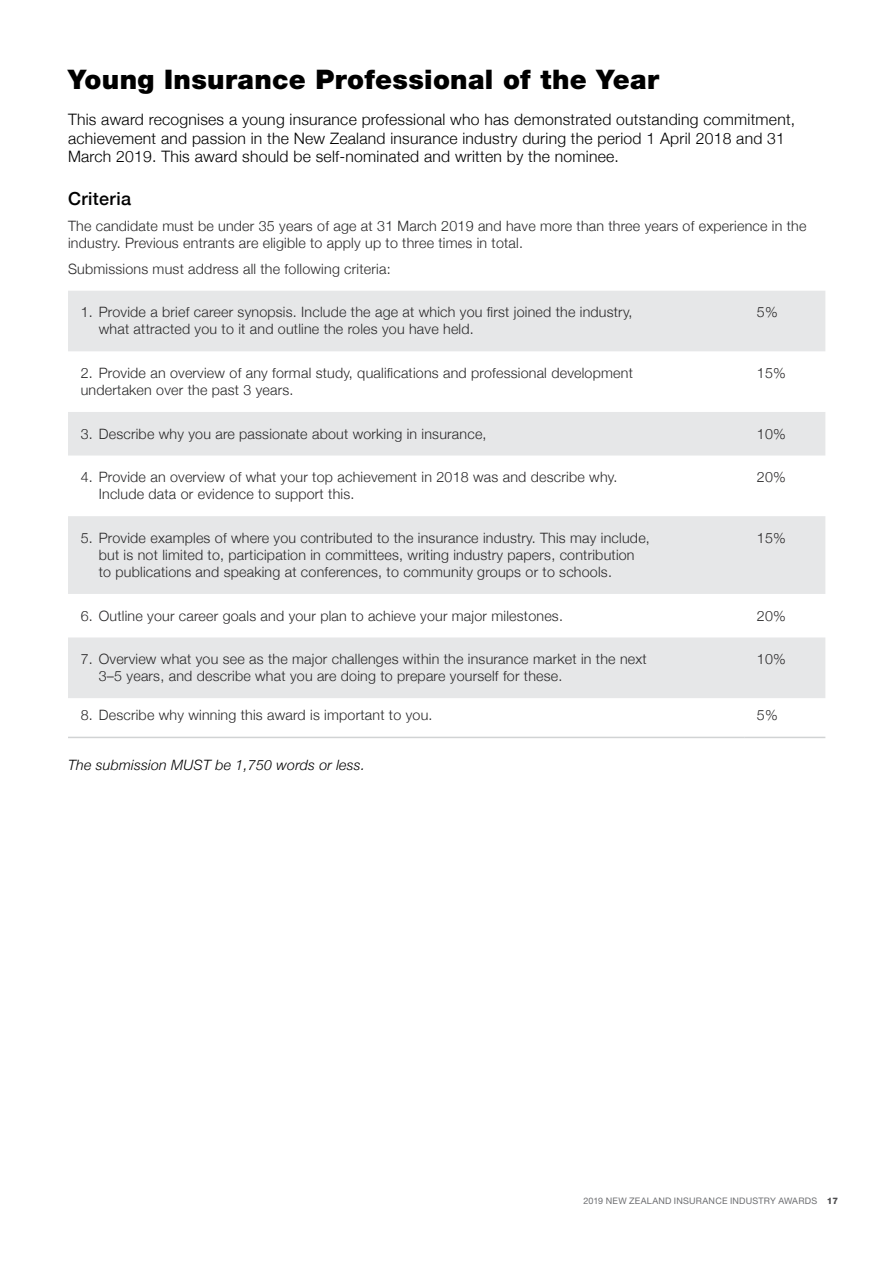
<style>
.page{position:relative;width:893px;height:1263px;background:#fff}
.page>*{position:absolute;margin:0;border:0;box-sizing:border-box;transform-origin:0 0}
.t1{font:900 27px "Helvetica Neue";letter-spacing:.01em;color:#000}
.t2{font:500 18px "Helvetica Neue";letter-spacing:.02em;color:#000}
.t3{font:300 15.75px/18.9px "Helvetica Neue";letter-spacing:.015em;color:#000}
.t4{font:300 14.25px/17.1px "Helvetica Neue";letter-spacing:.015em;color:#292829}
.t5{font:italic 300 14.25px "Helvetica Neue";letter-spacing:.015em;color:#000}
.t6{font:9px "Helvetica Neue";letter-spacing:.025em;color:#6d6e71}
.s1{font-weight:800;color:#4d4d4f}
</style>
<div class="page">
<svg style="left:68px;top:291px;width:757px;height:407px;fill:#e6e7e8"></svg>
<hr style="left:68px;top:737px;width:676px;height:1px;background:#d1d3d4">
<hr style="left:744px;top:737px;width:81px;height:1px;background:#d1d3d4">
<h1 class="t1" style="left:68px;top:63px;width:592px">Young Insurance Professional of the Year</h1>
<p class="t3" style="left:68px;top:108px;width:729px">This award recognises a young insurance professional who has demonstrated outstanding commitment, achievement and passion in the New Zealand insurance industry during the period 1 April 2018 and 31<br>March 2019. This award should be self-nominated and written by the nominee.</p>
<p class="t2" style="left:68px;top:184px;width:65px">Criteria</p>
<p class="t4" style="left:68px;top:216px;width:740px">The candidate must be under 35 years of age at 31 March 2019 and have more than three years of experience in the industry. Previous entrants are eligible to apply up to three times in total.</p>
<p class="t4" style="left:68px;top:259px;width:324px">Submissions must address all the following criteria:</p>
<p class="t4" style="left:99px;top:303px;width:535px;text-indent:-18px">1. Provide a brief career synopsis. Include the age at which you first joined the industry, what attracted you to it and outline the roles you have held.</p>
<p class="t4" style="left:757px;top:303px;width:22px">5%</p>
<p class="t4" style="left:81px;top:363px;width:554px">2. Provide an overview of any formal study, qualifications and professional development undertaken over the past 3 years.</p>
<p class="t4" style="left:757px;top:363px;width:30px">15%</p>
<p class="t4" style="left:81px;top:424px;width:407px">3. Describe why you are passionate about working in insurance,</p>
<p class="t4" style="left:757px;top:424px;width:30px">10%</p>
<p class="t4" style="left:99px;top:467px;width:520px;text-indent:-18px">4. Provide an overview of what your top achievement in 2018 was and describe why.<br>Include data or evidence to support this.</p>
<p class="t4" style="left:757px;top:467px;width:30px">20%</p>
<p class="t4" style="left:99px;top:528px;width:553px;text-indent:-18px">5. Provide examples of where you contributed to the insurance industry. This may include, but is not limited to, participation in committees, writing industry papers, contribution to publications and speaking at conferences, to community groups or to schools.</p>
<p class="t4" style="left:757px;top:528px;width:30px">15%</p>
<p class="t4" style="left:81px;top:606px;width:484px">6. Outline your career goals and your plan to achieve your major milestones.</p>
<p class="t4" style="left:757px;top:606px;width:30px">20%</p>
<p class="t4" style="left:99px;top:649px;width:549px;text-indent:-18px">7. Overview what you see as the major challenges within the insurance market in the next<br>3–5 years, and describe what you are doing to prepare yourself for these.</p>
<p class="t4" style="left:757px;top:649px;width:30px">10%</p>
<p class="t4" style="left:81px;top:706px;width:353px">8. Describe why winning this award is important to you.</p>
<p class="t4" style="left:757px;top:706px;width:22px">5%</p>
<p class="t5" style="left:68px;top:753px;width:298px">The submission MUST be 1,750 words or less.</p>
<p class="t6" style="left:583px;top:1195px;width:256px">2019 NEW ZEALAND INSURANCE INDUSTRY AWARDS <span class="s1">17</span></p>
</div>
